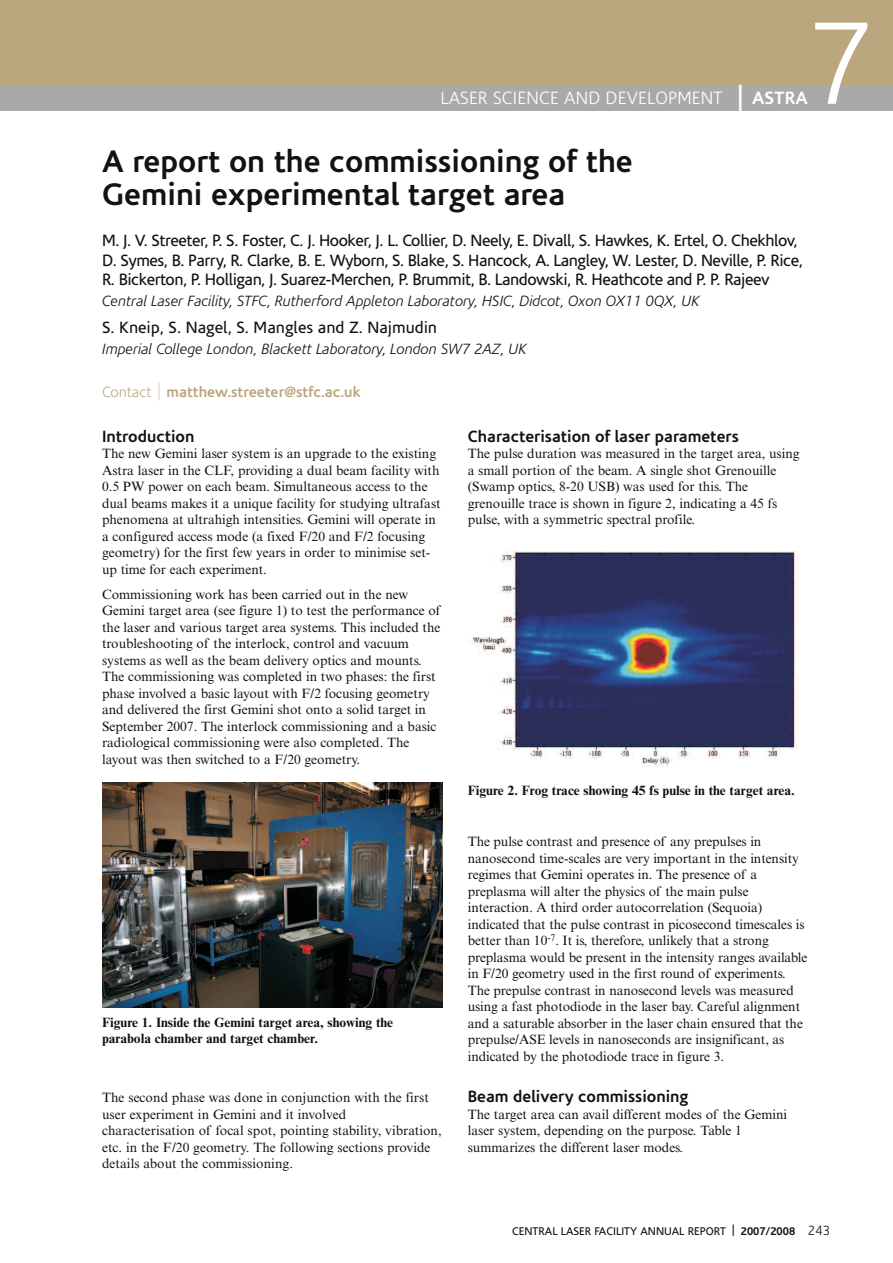
<style>
.page{position:relative;width:893px;height:1263px;background:#fff}
.page>*{position:absolute;margin:0;border:0;box-sizing:border-box;transform-origin:0 0}
.t1{font:300 118.5px "Corisande";color:#fff}
.t2{font:700 31.5px/33px "Corisande";color:#121211}
.t3{font:300 18px "Corisande";letter-spacing:.01em;color:#fff}
.t4{font:16.5px/19.5px "Corisande";letter-spacing:-.03em;color:#121211}
.t5{font:700 16.5px "Corisande";color:#121211}
.t6{font:16.5px "Corisande";color:#121211}
.t7{font:italic 300 15px "Corisande";color:#121211}
.t8{font:700 15px "Corisande";color:#bba77e}
.t9{font:13.5px/16.5px "Times NRMT";color:#121211}
.t10{font:700 13.5px/16.5px "Times NRMT";color:#121211}
.t11{font:11.25px "Corisande";color:#121211}
.s1{font-weight:400;font-size:27px}
.s2{font-weight:700}
.s3{font-weight:300}
.s4{font-family:"Helvetica Neue";font-weight:200;font-size:24px}
.s5{font-weight:300;font-size:13.5px}
</style>
<div class="page">
<div style="left:0;top:0;width:893px;height:85px;background:#bba77e"></div>
<div style="left:0;top:85px;width:893px;height:26px;background:#a8aaa7"></div>
<img style="left:102px;top:782px;width:340px;height:225px">
<img style="left:469px;top:550px;width:330px;height:217px">
<h1 class="t1" style="left:808px;top:17px;width:67px">7</h1>
<h3 class="t3" style="left:440px;top:90px;width:369px">LASER SCIENCE AND DEVELOPMENT <span class="s1">|</span> <span class="s2">ASTRA</span></h3>
<h2 class="t2" style="left:102px;top:148px;width:532px">A report on the commissioning of the<br>Gemini experimental target area</h2>
<p class="t4" style="left:102px;top:232px;width:702px">M. J. V. Streeter, P. S. Foster, C. J. Hooker, J. L. Collier, D. Neely, E. Divall, S. Hawkes, K. Ertel, O. Chekhlov,<br>D. Symes, B. Parry, R. Clarke, B. E. Wyborn, S. Blake, S. Hancock, A. Langley, W. Lester, D. Neville, P. Rice,<br>R. Bickerton, P. Holligan, J. Suarez-Merchen, P. Brummit, B. Landowski, R. Heathcote and P. P. Rajeev</p>
<p class="t7" style="left:102px;top:295px;width:599px">Central Laser Facility, STFC, Rutherford Appleton Laboratory, HSIC, Didcot, Oxon OX11 0QX, UK</p>
<p class="t6" style="left:102px;top:321px;width:336px">S. Kneip, S. Nagel, S. Mangles and Z. Najmudin</p>
<p class="t7" style="left:102px;top:343px;width:426px">Imperial College London, Blackett Laboratory, London SW7 2AZ, UK</p>
<p class="t8" style="left:102px;top:386px;width:260px"><span class="s3">Contact</span> <span class="s4">|</span> matthew.streeter@stfc.ac.uk</p>
<p class="t5" style="left:102px;top:430px;width:94px">Introduction</p>
<p class="t9" style="left:102px;top:447px;width:340px">The new Gemini laser system is an upgrade to the existing Astra laser in the CLF, providing a dual beam facility with 0.5 PW power on each beam. Simultaneous access to the dual beams makes it a unique facility for studying ultrafast phenomena at ultrahigh intensities. Gemini will operate in a configured access mode (a fixed F/20 and F/2 focusing geometry) for the first few years in order to minimise set&shy;up time for each experiment.</p>
<p class="t9" style="left:102px;top:587px;width:340px">Commissioning work has been carried out in the new Gemini target area (see figure 1) to test the performance of the laser and various target area systems. This included the troubleshooting of the interlock, control and vacuum systems as well as the beam delivery optics and mounts.<br>The commissioning was completed in two phases: the first phase involved a basic layout with F/2 focusing geometry and delivered the first Gemini shot onto a solid target in September 2007. The interlock commissioning and a basic radiological commissioning were also completed. The layout was then switched to a F/20 geometry.</p>
<p class="t10" style="left:102px;top:1015px;width:293px">Figure 1. Inside the Gemini target area, showing the parabola chamber and target chamber.</p>
<p class="t9" style="left:102px;top:1091px;width:341px">The second phase was done in conjunction with the first user experiment in Gemini and it involved characterisation of focal spot, pointing stability, vibration, etc. in the F/20 geometry. The following sections provide details about the commissioning.</p>
<p class="t5" style="left:468px;top:430px;width:273px">Characterisation of laser parameters</p>
<p class="t9" style="left:468px;top:447px;width:333px">The pulse duration was measured in the target area, using a small portion of the beam. A single shot Grenouille (Swamp optics, 8-20 USB) was used for this. The grenouille trace is shown in figure 2, indicating a 45 fs pulse, with a symmetric spectral profile.</p>
<p class="t10" style="left:468px;top:783px;width:329px">Figure 2. Frog trace showing 45 fs pulse in the target area.</p>
<p class="t9" style="left:468px;top:835px;width:341px">The pulse contrast and presence of any prepulses in nanosecond time-scales are very important in the intensity regimes that Gemini operates in. The presence of a preplasma will alter the physics of the main pulse interaction. A third order autocorrelation (Sequoia) indicated that the pulse contrast in picosecond timescales is better than 10<sup>-7</sup>. It is, therefore, unlikely that a strong preplasma would be present in the intensity ranges available in F/20 geometry used in the first round of experiments.<br>The prepulse contrast in nanosecond levels was measured using a fast photodiode in the laser bay. Careful alignment and a saturable absorber in the laser chain ensured that the prepulse/ASE levels in nanoseconds are insignificant, as indicated by the photodiode trace in figure 3.</p>
<p class="t5" style="left:468px;top:1090px;width:222px">Beam delivery commissioning</p>
<p class="t9" style="left:468px;top:1107px;width:321px">The target area can avail different modes of the Gemini laser system, depending on the purpose. Table 1 summarizes the different laser modes.</p>
<p class="t11" style="left:512px;top:1226px;width:320px">CENTRAL LASER FACILITY ANNUAL REPORT | <span class="s2">2007/2008</span> <span class="s5">243</span></p>
</div>
